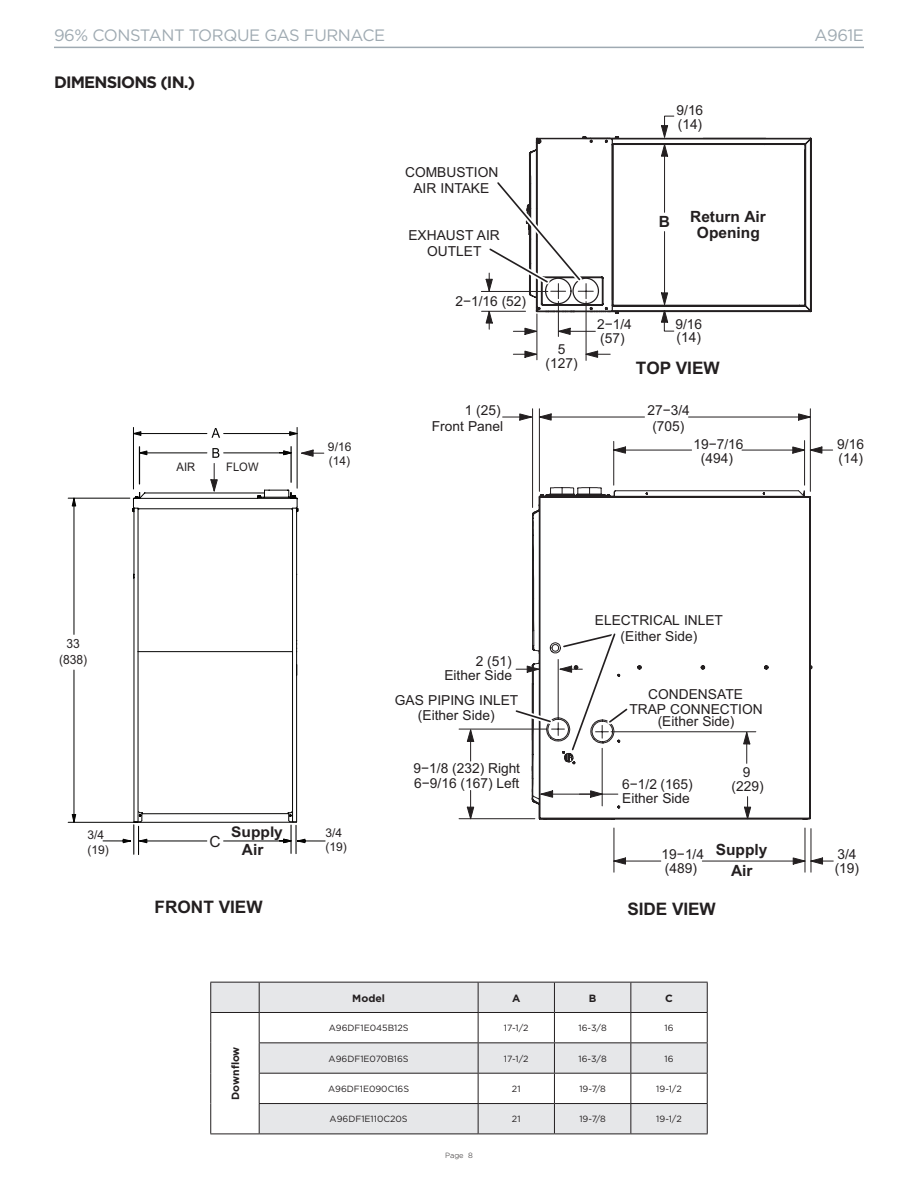
<style>
.page{position:relative;width:918px;height:1188px;background:#fff}
.page>*{position:absolute;margin:0;border:0;box-sizing:border-box;transform-origin:0 0}
.t1{font:700 17.25px "Arial";letter-spacing:-.005em;color:#231f20}
.t2{font:16.5px "Gotham";letter-spacing:-.025em;color:#9faab2}
.t3{font:700 16.5px "Gotham";letter-spacing:-.05em;color:#231f20}
.t4{font:700 15.45px/15.5px "Arial";color:#231f20;text-align:center}
.t5{font:15.45px "Arial";color:#231f20}
.t6{font:700 14.7px "Arial";color:#231f20;scale:1.06 1}
.t7{font:13.8px/13.8px "Arial";color:#231f20;text-align:center}
.t8{font:12.75px/15.3px "Arial";color:#231f20;text-align:center;scale:.95 1}
.t9{font:12px/14.4px "Arial";color:#231f20}
.t10{font:11.7px "Arial";color:#231f20;scale:.95 1}
.Chart_Headers{font:700 10.5px "Gotham";color:#231f20}
.Chart_Body{font:9px "Gotham";color:#231f20}
.t11{font:300 7.5px "Gotham";color:#231f20}
</style>
<div class="page">
<hr style="left:54px;top:47px;width:405px;height:1px;background:#9faab2">
<hr style="left:459px;top:47px;width:405px;height:1px;background:#9faab2">
<svg style="left:211px;top:983px;width:496px;height:151px;fill:#e6e7e9"></svg>
<hr style="left:210px;top:982px;width:49px;height:1px;background:#231f20">
<svg style="left:210px;top:983px;width:1px;height:29px"></svg>
<hr style="left:259px;top:982px;width:219px;height:1px;background:#231f20">
<hr style="left:478px;top:982px;width:76px;height:1px;background:#231f20">
<hr style="left:554px;top:982px;width:77px;height:1px;background:#231f20">
<hr style="left:631px;top:982px;width:77px;height:1px;background:#231f20">
<hr style="left:210px;top:1012px;width:49px;height:1px;background:#231f20">
<hr style="left:210px;top:1013px;width:1px;height:30px;background:#231f20">
<hr style="left:210px;top:1043px;width:1px;height:30px;background:#231f20">
<hr style="left:210px;top:1073px;width:1px;height:31px;background:#231f20">
<hr style="left:210px;top:1104px;width:1px;height:30px;background:#231f20">
<hr style="left:210px;top:1134px;width:49px;height:1px;background:#231f20">
<svg style="left:259px;top:983px;width:449px;height:120px"></svg>
<hr style="left:259px;top:1103px;width:219px;height:1px;background:#231f20">
<hr style="left:259px;top:1104px;width:1px;height:30px;background:#231f20">
<hr style="left:478px;top:1103px;width:76px;height:1px;background:#231f20">
<hr style="left:478px;top:1104px;width:1px;height:30px;background:#231f20">
<hr style="left:554px;top:1103px;width:77px;height:1px;background:#231f20">
<hr style="left:554px;top:1104px;width:1px;height:30px;background:#231f20">
<hr style="left:631px;top:1103px;width:77px;height:1px;background:#231f20">
<hr style="left:630px;top:1104px;width:1px;height:30px;background:#231f20">
<hr style="left:707px;top:1104px;width:1px;height:30px;background:#231f20">
<hr style="left:259px;top:1134px;width:219px;height:1px;background:#231f20">
<hr style="left:478px;top:1134px;width:76px;height:1px;background:#231f20">
<hr style="left:554px;top:1134px;width:77px;height:1px;background:#231f20">
<hr style="left:631px;top:1134px;width:77px;height:1px;background:#231f20">
<svg style="left:620px;top:137px;width:192px;height:174px"></svg>
<svg style="left:485px;top:136px;width:135px;height:155px"></svg>
<svg style="left:481px;top:291px;width:325px;height:582px"></svg>
<svg style="left:559px;top:822px;width:247px;height:43px"></svg>
<svg style="left:481px;top:449px;width:352px;height:373px"></svg>
<hr style="left:537px;top:314px;width:1px;height:46px;background:#231f20">
<hr style="left:811px;top:829px;width:1px;height:43px;background:#231f20">
<svg style="left:611px;top:857px;width:222px;height:8px"></svg>
<svg style="left:660px;top:115px;width:15px;height:217px"></svg>
<svg style="left:466px;top:490px;width:303px;height:330px"></svg>
<svg style="left:583px;top:350px;width:27px;height:8px"></svg>
<svg style="left:503px;top:413px;width:320px;height:41px"></svg>
<hr style="left:292px;top:509px;width:1px;height:313px;background:#050504">
<hr style="left:296px;top:508px;width:1px;height:314px;background:#050504">
<svg style="left:133px;top:513px;width:165px;height:304px"></svg>
<svg style="left:134px;top:431px;width:8px;height:5px"></svg>
<svg style="left:289px;top:431px;width:8px;height:6px"></svg>
<svg style="left:71px;top:497px;width:6px;height:10px"></svg>
<svg style="left:71px;top:814px;width:6px;height:8px"></svg>
<hr style="left:68px;top:822px;width:66px;height:1px;background:#050504">
<hr style="left:74px;top:498px;width:1px;height:136px;background:#050504">
<hr style="left:74px;top:670px;width:1px;height:152px;background:#050504">
<hr style="left:133px;top:427px;width:1px;height:62px;background:#050504">
<hr style="left:139px;top:447px;width:1px;height:37px;background:#050504">
<hr style="left:291px;top:447px;width:1px;height:35px;background:#050504">
<hr style="left:297px;top:427px;width:1px;height:61px;background:#050504">
<hr style="left:68px;top:498px;width:62px;height:1px;background:#050504">
<hr style="left:224px;top:433px;width:73px;height:1px;background:#050504">
<hr style="left:133px;top:433px;width:74px;height:1px;background:#050504">
<svg style="left:211px;top:428px;width:9px;height:10px"></svg>
<hr style="left:224px;top:841px;width:67px;height:1px;background:#050504">
<hr style="left:139px;top:841px;width:68px;height:1px;background:#050504">
<hr style="left:295px;top:825px;width:2px;height:29px;background:#050504">
<svg style="left:279px;top:820px;width:47px;height:33px"></svg>
<svg style="left:102px;top:820px;width:46px;height:35px"></svg>
<svg style="left:132px;top:448px;width:192px;height:65px"></svg>
<hr style="left:138px;top:651px;width:155px;height:1px;background:#050504">
<p class="t2" style="left:54px;top:25px;width:333px">96% CONSTANT TORQUE GAS FURNACE</p>
<p class="t2" style="left:815px;top:25px;width:51px">A961E</p>
<p class="t3" style="left:54px;top:71px;width:143px">DIMENSIONS (IN.)</p>
<p class="t10" style="left:177px;top:459px;width:21px">AIR</p>
<p class="t10" style="left:226px;top:459px;width:35px">FLOW</p>
<p class="t9" style="left:328px;top:440px;width:25px;line-height:13.8px">9/16 (14)</p>
<p class="t7" style="left:405px;top:165px;width:95px;line-height:15.5px">COMBUSTION<br>AIR INTAKE</p>
<p class="t7" style="left:408px;top:228px;width:93px;line-height:15.5px">EXHAUST AIR<br>OUTLET</p>
<p class="t7" style="left:456px;top:294px;width:72px">2−1/16 (52)</p>
<p class="t7" style="left:432px;top:403px;width:73px;line-height:15.5px;text-align:right">1 (25)<br>Front Panel</p>
<p class="t7" style="left:677px;top:104px;width:28px;text-align:left">9/16 (14)</p>
<p class="t4" style="left:659px;top:214px;width:13px">B</p>
<p class="t4" style="left:690px;top:209px;width:77px">Return Air<br>Opening</p>
<p class="t7" style="left:546px;top:342px;width:34px">5 (127)</p>
<p class="t7" style="left:597px;top:317px;width:36px;text-align:left">2−1/4 (57)</p>
<p class="t7" style="left:675px;top:317px;width:28px;text-align:left">9/16 (14)</p>
<p class="t1" style="left:636px;top:356px;width:85px">TOP VIEW</p>
<p class="t7" style="left:647px;top:403px;width:44px">27−3/4</p>
<p class="t7" style="left:652px;top:419px;width:34px">(705)</p>
<p class="t7" style="left:693px;top:437px;width:52px">19−7/16 (494)</p>
<p class="t8" style="left:59px;top:636px;width:31px">33 (838)</p>
<p class="t9" style="left:87px;top:828px;width:23px">3/4 (19)</p>
<p class="t6" style="left:231px;top:822px;width:50px">Supply</p>
<p class="t4" style="left:242px;top:842px;width:23px">Air</p>
<p class="t5" style="left:209px;top:830px;width:13px">C</p>
<p class="t9" style="left:326px;top:825px;width:23px">3/4 (19)</p>
<p class="t1" style="left:155px;top:895px;width:110px">FRONT VIEW</p>
<p class="t7" style="left:444px;top:654px;width:69px;text-align:right">2 (51)<br>Either Side</p>
<p class="t7" style="left:395px;top:693px;width:125px;line-height:14.7px">GAS PIPING INLET (Either Side)</p>
<p class="t7" style="left:414px;top:762px;width:108px;text-align:left">9−1/8 (232) Right<br>6−9/16 (167) Left</p>
<p class="t7" style="left:595px;top:613px;width:130px;line-height:15.5px">ELECTRICAL INLET (Either Side)</p>
<p class="t7" style="left:629px;top:687px;width:135px;line-height:14.7px">CONDENSATE<br>TRAP CONNECTION</p>
<p class="t7" style="left:658px;top:714px;width:78px">(Either Side)</p>
<p class="t7" style="left:622px;top:778px;width:72px;text-align:left">6−1/2 (165)<br>Either Side</p>
<p class="t7" style="left:731px;top:765px;width:34px">9 (229)</p>
<p class="t7" style="left:662px;top:847px;width:44px;text-align:left">19−1/4 (489)</p>
<p class="t4" style="left:716px;top:840px;width:53px;line-height:20.9px">Supply<br>Air</p>
<p class="t1" style="left:627px;top:896px;width:90px">SIDE VIEW</p>
<p class="Chart_Headers" style="left:228px;top:1100px;width:55px;rotate:-90deg">Downflow</p>
<p class="Chart_Headers" style="left:352px;top:991px;width:34px">Model</p>
<p class="Chart_Headers" style="left:512px;top:991px;width:10px">A</p>
<p class="Chart_Headers" style="left:589px;top:991px;width:9px">B</p>
<p class="Chart_Headers" style="left:665px;top:991px;width:9px">C</p>
<p class="Chart_Body" style="left:329px;top:1022px;width:81px">A96DF1E045B12S</p>
<p class="Chart_Body" style="left:504px;top:1022px;width:26px">17-1/2</p>
<p class="Chart_Body" style="left:579px;top:1022px;width:30px">16-3/8</p>
<p class="Chart_Body" style="left:665px;top:1022px;width:11px">16</p>
<p class="Chart_Body" style="left:329px;top:1053px;width:82px">A96DF1E070B16S</p>
<p class="Chart_Body" style="left:504px;top:1053px;width:26px">17-1/2</p>
<p class="Chart_Body" style="left:579px;top:1053px;width:30px">16-3/8</p>
<p class="Chart_Body" style="left:665px;top:1053px;width:11px">16</p>
<p class="Chart_Body" style="left:328px;top:1083px;width:83px">A96DF1E090C16S</p>
<p class="Chart_Body" style="left:512px;top:1083px;width:10px">21</p>
<p class="Chart_Body" style="left:579px;top:1083px;width:28px">19-7/8</p>
<p class="Chart_Body" style="left:656px;top:1083px;width:27px">19-1/2</p>
<p class="Chart_Body" style="left:330px;top:1113px;width:80px">A96DF1E110C20S</p>
<p class="Chart_Body" style="left:512px;top:1113px;width:10px">21</p>
<p class="Chart_Body" style="left:579px;top:1113px;width:28px">19-7/8</p>
<p class="Chart_Body" style="left:656px;top:1113px;width:27px">19-1/2</p>
<p class="t11" style="left:445px;top:1151px;width:29px">Page 8</p>
<p class="t7" style="left:837px;top:437px;width:28px;text-align:left">9/16 (14)</p>
<p class="t7" style="left:835px;top:847px;width:26px;text-align:left">3/4 (19)</p>
</div>
